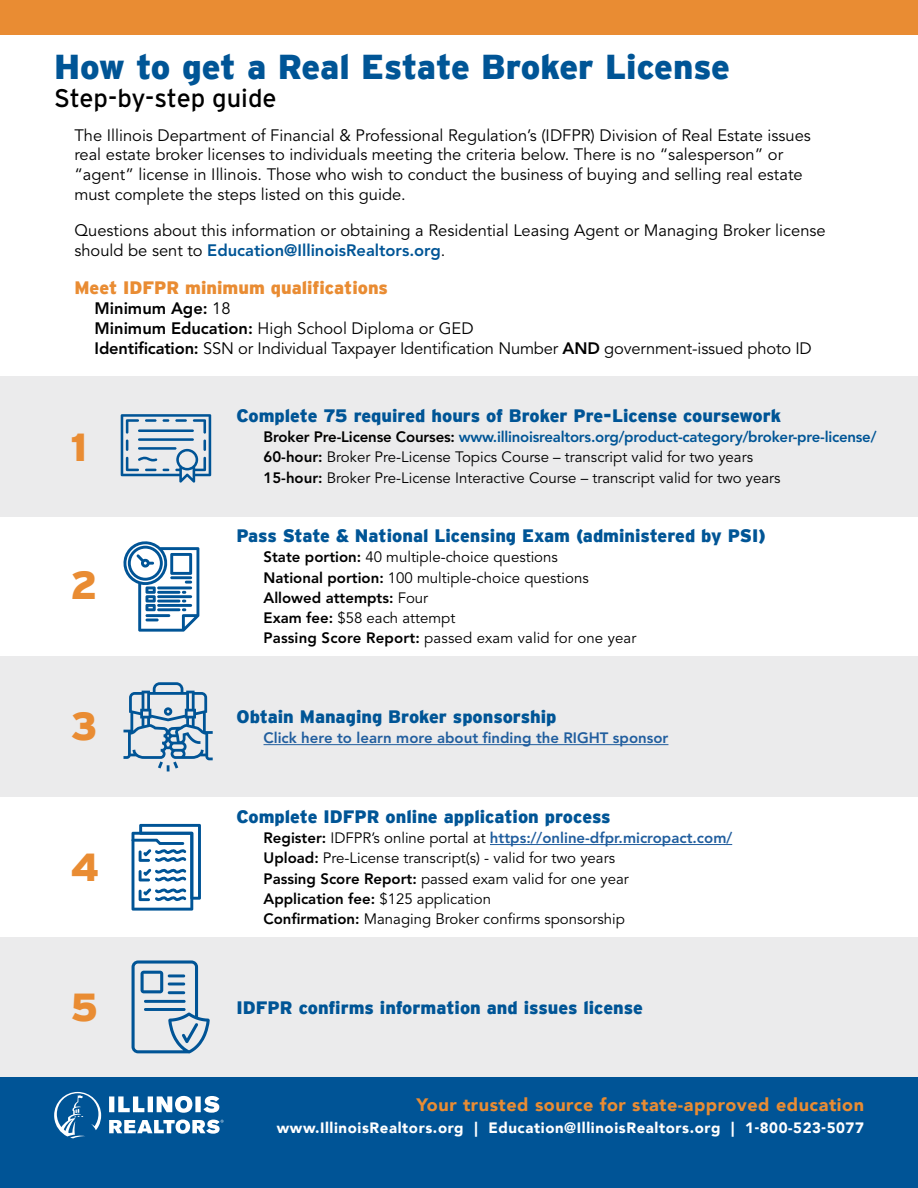
<style>
.page{position:relative;width:918px;height:1188px;background:#fff}
.page>*{position:absolute;margin:0;border:0;box-sizing:border-box;transform-origin:0 0}
.t1{font:900 39px "Interstate";color:#e98c33}
.t2{font:900 34.5px "Interstate";letter-spacing:-.005em;color:#005596}
.t3{font:25.5px "Interstate";color:#000}
.t4{font:900 18px "Interstate";color:#005596}
.t5{font:900 18px "Avenir";letter-spacing:.03em;color:#e98c33}
.t6{font:900 18px "Interstate";color:#e98c33}
.t7{font:16.5px/19.8px "Avenir LT Std";color:#000}
.t8{font:15px/20.2px "Avenir LT Std";color:#000}
.t9{font:900 15px "Avenir";letter-spacing:.04em;color:#fff}
.t10{font:800 15px "Avenir LT Std";color:#215e9e}
.s1{font-weight:800;color:#005596}
.s2{font-weight:800}
.s3{font-weight:800;color:#215e9e}
</style>
<div class="page">
<div style="left:0;top:376px;width:918px;height:140px;background:#ebebec"></div>
<div style="left:0;top:657px;width:918px;height:140px;background:#ebebec"></div>
<div style="left:0;top:937px;width:918px;height:141px;background:#ebebec"></div>
<svg style="left:121px;top:414px;width:90px;height:69px"></svg>
<svg style="left:132px;top:824px;width:69px;height:87px"></svg>
<svg style="left:132px;top:960px;width:78px;height:93px"></svg>
<svg style="left:123px;top:541px;width:76px;height:91px"></svg>
<svg style="left:123px;top:682px;width:90px;height:89px"></svg>
<div style="left:0;top:1078px;width:918px;height:110px;background:#005496"></div>
<div style="left:0;top:0;width:918px;height:34px;background:#e98c33"></div>
<hr style="left:264px;top:744px;width:404px;height:1px;background:#215e9e">
<hr style="left:490px;top:844px;width:242px;height:1px;background:#215e9e">
<svg style="left:109px;top:1096px;width:110px;height:17px"></svg>
<svg style="left:109px;top:1120px;width:115px;height:14px"></svg>
<svg style="left:54px;top:1092px;width:47px;height:46px"></svg>
<h2 class="t2" style="left:54px;top:47px;width:677px">How to get a Real Estate Broker License</h2>
<h3 class="t3" style="left:54px;top:84px;width:224px">Step-by-step guide</h3>
<p class="t7" style="left:74px;top:125px;width:738px">The Illinois Department of Financial &amp; Professional Regulation’s (IDFPR) Division of Real Estate issues real estate broker licenses to individuals meeting the criteria below. There is no “salesperson” or “agent” license in Illinois. Those who wish to conduct the business of buying and selling real estate must complete the steps listed on this guide.</p>
<p class="t7" style="left:74px;top:221px;width:753px">Questions about this information or obtaining a Residential Leasing Agent or Managing Broker license should be sent to <span class="s1">Education@IllinoisRealtors.org</span>.</p>
<p class="t6" style="left:74px;top:278px;width:315px">Meet IDFPR minimum qualifications</p>
<p class="t7" style="left:95px;top:299px;width:719px"><span class="s2">Minimum Age:</span> 18<br><span class="s2">Minimum Education:</span> High School Diploma or GED<br><span class="s2">Identification:</span> SSN or Individual Taxpayer Identification Number <span class="s2">AND</span> government-issued photo ID</p>
<h1 class="t1" style="left:71px;top:425px;width:18px">1</h1>
<h1 class="t1" style="left:71px;top:563px;width:29px">2</h1>
<h1 class="t1" style="left:71px;top:704px;width:28px">3</h1>
<h1 class="t1" style="left:71px;top:845px;width:30px">4</h1>
<h1 class="t1" style="left:71px;top:985px;width:29px">5</h1>
<p class="t4" style="left:237px;top:405px;width:546px">Complete 75 required hours of Broker Pre-License coursework</p>
<p class="t8" style="left:264px;top:427px;width:615px"><span class="s2">Broker Pre-License Courses:</span> <span class="s1">www.illinoisrealtors.org/product-category/broker-pre-license/<br></span><span class="s2">60-hour:</span> Broker Pre-License Topics Course – transcript valid for two years<br><span class="s2">15-hour:</span> Broker Pre-License Interactive Course – transcript valid for two years</p>
<p class="t4" style="left:237px;top:525px;width:531px">Pass State &amp; National Licensing Exam (administered by PSI)</p>
<p class="t8" style="left:264px;top:547px;width:374px"><span class="s2">State portion:</span> 40 multiple-choice questions<br><span class="s2">National portion:</span> 100 multiple-choice questions <span class="s2">Allowed attempts:</span> Four<br><span class="s2">Exam fee:</span> $58 each attempt<br><span class="s2">Passing Score Report:</span> passed exam valid for one year</p>
<p class="t4" style="left:237px;top:706px;width:321px">Obtain Managing Broker sponsorship</p>
<p class="t10" style="left:264px;top:729px;width:406px">Click here to learn more about finding the RIGHT sponsor</p>
<p class="t4" style="left:237px;top:806px;width:376px">Complete IDFPR online application process</p>
<p class="t8" style="left:264px;top:828px;width:470px"><span class="s2">Register:</span> IDFPR’s online portal at <span class="s3">https://online-dfpr.micropact.com/ </span><span class="s2">Upload:</span> Pre-License transcript(s) - valid for two years<br><span class="s2">Passing Score Report:</span> passed exam valid for one year<br><span class="s2">Application fee:</span> $125 application<br><span class="s2">Confirmation:</span> Managing Broker confirms sponsorship</p>
<p class="t4" style="left:237px;top:997px;width:408px">IDFPR confirms information and issues license</p>
<p class="t5" style="left:416px;top:1089px;width:449px">Your trusted source for state-approved education</p>
<p class="t9" style="left:277px;top:1115px;width:589px">www.IllinoisRealtors.org | Education@IllinoisRealtors.org | 1-800-523-5077</p>
</div>
